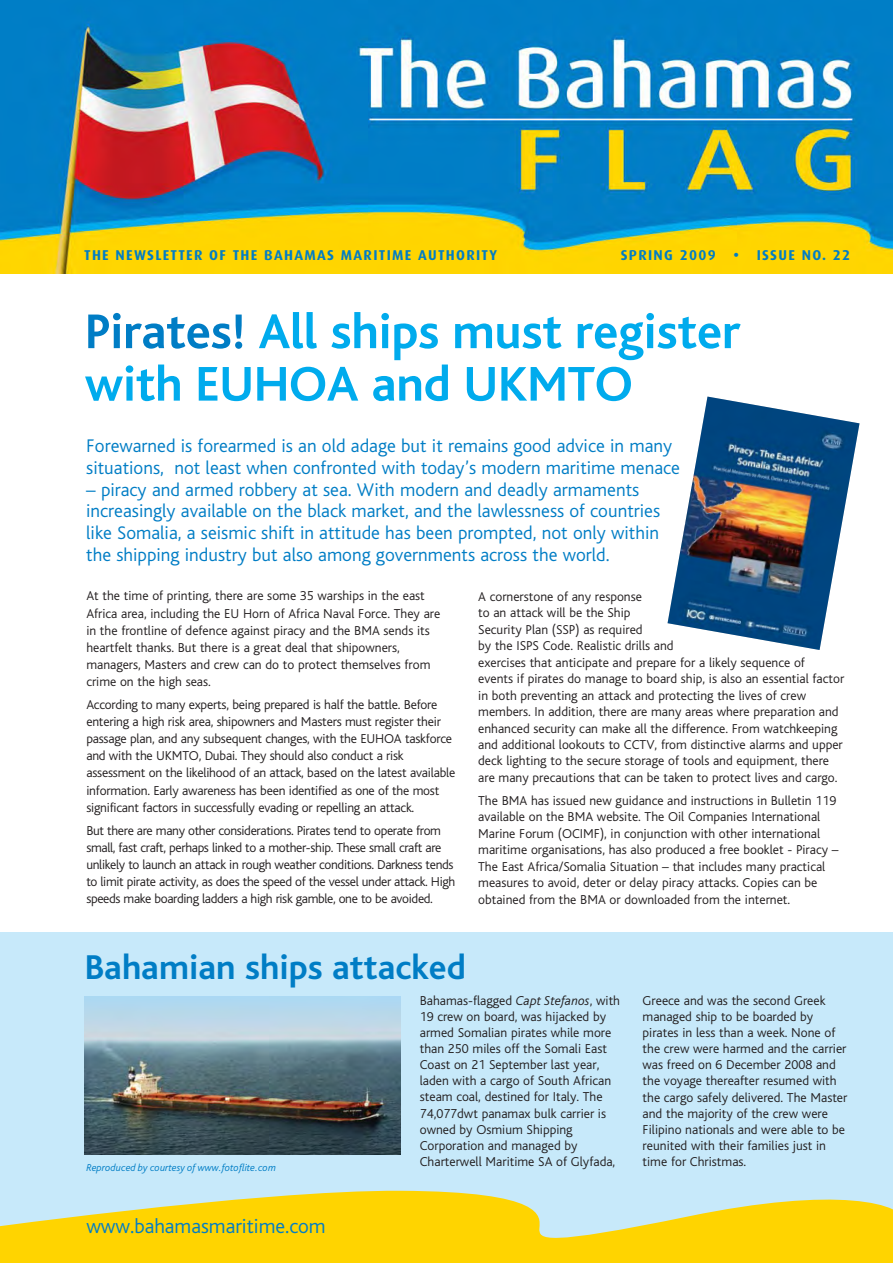
<style>
.page{position:relative;width:893px;height:1263px;background:#fff}
.page>*{position:absolute;margin:0;border:0;box-sizing:border-box;transform-origin:0 0}
.t1{font:700 51px/52.5px "Bliss";letter-spacing:-.005em;color:#00abed}
.t2{font:700 36px "Bliss";color:#007dc5}
.t3{font:300 21px "Bliss";color:#007dc5}
.t4{font:300 19.05px/21.8px "Bliss";color:#007dc5}
.t5{font:700 14.25px "Dax";letter-spacing:.09em;color:#007dc5}
.t6{font:300 13.5px/16px "Bliss";color:#231f20}
.t7{font:300 13.5px/17.1px "Bliss";letter-spacing:-.025em;color:#231f20}
.t8{font:italic 300 10.5px "Bliss";color:#007dc5}
.s1{color:#007dc5}
.s2{font-style:italic}
</style>
<div class="page">
<div style="left:1px;top:932px;width:892px;height:331px;background:#c7e9fa"></div>
<img style="left:0;top:0;width:893px;height:274px">
<svg style="left:0;top:1191px;width:893px;height:72px;fill:#ffd400"></svg>
<img style="left:667px;top:397px;width:192px;height:253px">
<img style="left:85px;top:997px;width:315px;height:158px">
<p class="t5" style="left:84px;top:248px;width:414px">THE NEWSLETTER OF THE BAHAMAS MARITIME AUTHORITY</p>
<p class="t5" style="left:621px;top:248px;width:231px">SPRING 2009 • ISSUE NO. 22</p>
<h1 class="t1" style="left:85px;top:308px;width:657px"><span class="s1">Pirates!</span> All ships must register with EUHOA and UKMTO</h1>
<h3 class="t4" style="left:86px;top:436px;width:595px">Forewarned is forearmed is an old adage but it remains good advice in many situations, not least when confronted with today’s modern maritime menace</h3>
<p class="t4" style="left:86px;top:480px;width:575px">– piracy and armed robbery at sea. With modern and deadly armaments increasingly available on the black market, and the lawlessness of countries like Somalia, a seismic shift in attitude has been prompted, not only within the shipping industry but also among governments across the world.</p>
<p class="t6" style="left:86px;top:588px;width:356px;line-height:17.1px">At the time of printing, there are some 35 warships in the east Africa area, including the EU Horn of Africa Naval Force. They are in the frontline of defence against piracy and the BMA sends its heartfelt thanks. But there is a great deal that shipowners, managers, Masters and crew can do to protect themselves from crime on the high seas.</p>
<p class="t6" style="left:86px;top:697px;width:370px;line-height:17.1px">According to many experts, being prepared is half the battle. Before entering a high risk area, shipowners and Masters must register their passage plan, and any subsequent changes, with the EUHOA taskforce and with the UKMTO, Dubai. They should also conduct a risk assessment on the likelihood of an attack, based on the latest available information. Early awareness has been identified as one of the most significant factors in successfully evading or repelling an attack.</p>
<p class="t7" style="left:86px;top:823px;width:370px">But there are many other considerations. Pirates tend to operate from small, fast craft, perhaps linked to a mother-ship. These small craft are unlikely to launch an attack in rough weather conditions. Darkness tends to limit pirate activity, as does the speed of the vessel under attack. High speeds make boarding ladders a high risk gamble, one to be avoided.</p>
<p class="t6" style="left:478px;top:589px;width:367px;line-height:16.5px">A cornerstone of any response<br>to an attack will be the Ship<br>Security Plan (SSP) as required<br>by the ISPS Code. Realistic drills and<br>exercises that anticipate and prepare for a likely sequence of<br>events if pirates do manage to board ship, is also an essential factor in both preventing an attack and protecting the lives of crew members. In addition, there are many areas where preparation and enhanced security can make all the difference. From watchkeeping and additional lookouts to CCTV, from distinctive alarms and upper deck lighting to the secure storage of tools and equipment, there are many precautions that can be taken to protect lives and cargo.</p>
<p class="t6" style="left:478px;top:793px;width:362px;line-height:16.5px">The BMA has issued new guidance and instructions in Bulletin 119 available on the BMA website. The Oil Companies International Marine Forum (OCIMF), in conjunction with other international maritime organisations, has also produced a free booklet - Piracy – The East Africa/Somalia Situation – that includes many practical measures to avoid, deter or delay piracy attacks. Copies can be obtained from the BMA or downloaded from the internet.</p>
<h2 class="t2" style="left:85px;top:952px;width:382px">Bahamian ships attacked</h2>
<p class="t6" style="left:420px;top:994px;width:202px">Bahamas-flagged <span class="s2">Capt Stefanos</span>, with<br>19 crew on board, was hijacked by armed Somalian pirates while more than 250 miles off the Somali East<br>Coast on 21 September last year, laden with a cargo of South African steam coal, destined for Italy. The<br>74,077dwt panamax bulk carrier is owned by Osmium Shipping<br>Corporation and managed by<br>Charterwell Maritime SA of Glyfada,</p>
<p class="t6" style="left:642px;top:994px;width:206px">Greece and was the second Greek managed ship to be boarded by pirates in less than a week. None of the crew were harmed and the carrier was freed on 6 December 2008 and the voyage thereafter resumed with the cargo safely delivered. The Master and the majority of the crew were<br>Filipino nationals and were able to be reunited with their families just in time for Christmas.</p>
<p class="t8" style="left:86px;top:1163px;width:191px">Reproduced by courtesy of www.fotoflite.com</p>
<h3 class="t3" style="left:86px;top:1217px;width:241px">www.bahamasmaritime.com</h3>
</div>
